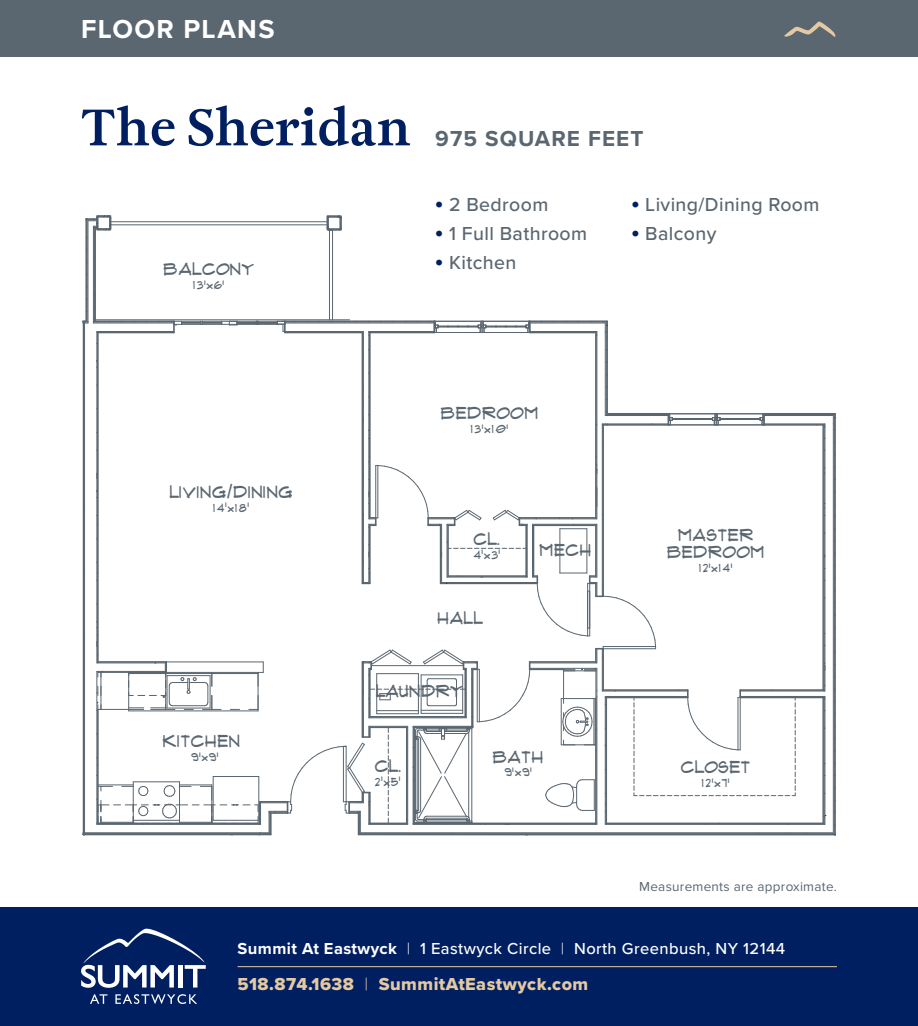
<style>
.page{position:relative;width:918px;height:1026px;background:#fff}
.page>*{position:absolute;margin:0;border:0;box-sizing:border-box;transform-origin:0 0}
.t1{font:700 51px "Adriane Text";letter-spacing:.02em;color:#001f61}
.t2{font:700 27px "Proxima Nova";letter-spacing:.05em;color:#fff}
.t3{font:700 22.5px "Proxima Nova";letter-spacing:.05em;color:#5a6670}
.t4{font:500 19.5px "Proxima Nova";letter-spacing:.02em;color:#5a6670}
.t5{font:18px "Proxima Nova Extrabld";letter-spacing:.025em;color:#e4c9a3}
.t6{font:16.5px/17.4px "Flux Architect";letter-spacing:.005em;color:#5a6670;text-align:center}
.t7{font:500 16.5px "Proxima Nova";letter-spacing:.025em;color:#fff}
.t8{font:13.5px "Proxima Nova";letter-spacing:.02em;color:#5a6670}
.t9{font:11.55px "Flux Architect";letter-spacing:.005em;color:#5a6670}
.t10{font:700 7.2px "Flux Architect";color:#5a6670}
.s1{font-weight:400;font-size:11.55px}
.s2{font-weight:900;font-size:22.5px;color:#001f61}
.s3{font-weight:700;font-size:7.2px}
.s4{font-weight:700}
.s5{font-weight:300}
.s6{font-family:"Proxima Nova";font-weight:300}
</style>
<div class="page">
<div style="left:0;top:907px;width:287px;height:119px;background:#001f61"></div>
<div style="left:270px;top:907px;width:648px;height:119px;background:#001f61"></div>
<hr style="left:238px;top:966px;width:599px;height:1px;background:#e4c9a3">
<svg style="left:81px;top:929px;width:125px;height:59px"></svg>
<svg style="left:90px;top:994px;width:17px;height:10px"></svg>
<svg style="left:115px;top:994px;width:82px;height:10px"></svg>
<div style="left:0;top:0;width:918px;height:57px;background:#5a6670"></div>
<svg style="left:784px;top:22px;width:51px;height:15px"></svg>
<hr style="left:98px;top:332px;width:76px;height:1px;background:#5a6670">
<hr style="left:95px;top:320px;width:79px;height:2px;background:#5a6670">
<hr style="left:285px;top:332px;width:77px;height:1px;background:#5a6670">
<hr style="left:370px;top:332px;width:64px;height:1px;background:#5a6670">
<hr style="left:285px;top:320px;width:149px;height:2px;background:#5a6670">
<hr style="left:530px;top:332px;width:66px;height:1px;background:#5a6670">
<hr style="left:530px;top:320px;width:77px;height:2px;background:#5a6670">
<hr style="left:530px;top:331px;width:67px;height:1px;background:#5a6670">
<hr style="left:285px;top:331px;width:78px;height:1px;background:#5a6670">
<hr style="left:97px;top:331px;width:77px;height:1px;background:#5a6670">
<hr style="left:369px;top:331px;width:65px;height:1px;background:#5a6670">
<hr style="left:530px;top:322px;width:76px;height:1px;background:#5a6670">
<hr style="left:94px;top:322px;width:80px;height:1px;background:#5a6670">
<hr style="left:285px;top:322px;width:149px;height:1px;background:#5a6670">
<hr style="left:530px;top:323px;width:75px;height:1px;background:#5a6670">
<hr style="left:93px;top:323px;width:81px;height:1px;background:#5a6670">
<hr style="left:285px;top:323px;width:149px;height:1px;background:#5a6670">
<hr style="left:595px;top:333px;width:2px;height:92px;background:#5a6670">
<hr style="left:606px;top:333px;width:2px;height:81px;background:#5a6670">
<hr style="left:597px;top:333px;width:1px;height:91px;background:#5a6670">
<hr style="left:605px;top:333px;width:1px;height:83px;background:#5a6670">
<svg style="left:585px;top:321px;width:23px;height:17px"></svg>
<hr style="left:607px;top:424px;width:61px;height:2px;background:#5a6670">
<hr style="left:607px;top:413px;width:61px;height:2px;background:#5a6670">
<hr style="left:764px;top:424px;width:60px;height:2px;background:#5a6670">
<hr style="left:764px;top:413px;width:71px;height:2px;background:#5a6670">
<hr style="left:764px;top:415px;width:69px;height:1px;background:#5a6670">
<hr style="left:607px;top:415px;width:61px;height:1px;background:#5a6670">
<hr style="left:823px;top:425px;width:2px;height:265px;background:#5a6670">
<hr style="left:823px;top:697px;width:2px;height:126px;background:#5a6670">
<hr style="left:834px;top:425px;width:2px;height:411px;background:#5a6670">
<hr style="left:825px;top:696px;width:1px;height:128px;background:#5a6670">
<hr style="left:825px;top:425px;width:1px;height:266px;background:#5a6670">
<hr style="left:833px;top:425px;width:1px;height:408px;background:#5a6670">
<svg style="left:816px;top:413px;width:20px;height:18px"></svg>
<hr style="left:95px;top:320px;width:234px;height:1px;background:#5a6670">
<hr style="left:111px;top:221px;width:216px;height:1px;background:#5a6670">
<hr style="left:111px;top:225px;width:216px;height:1px;background:#5a6670">
<svg style="left:326px;top:215px;width:16px;height:16px"></svg>
<svg style="left:329px;top:320px;width:28px;height:1px"></svg>
<hr style="left:329px;top:230px;width:1px;height:90px;background:#5a6670">
<hr style="left:332px;top:230px;width:1px;height:90px;background:#5a6670">
<hr style="left:823px;top:425px;width:1px;height:265px;background:#5a6670">
<hr style="left:606px;top:823px;width:218px;height:1px;background:#5a6670">
<hr style="left:525px;top:834px;width:311px;height:1px;background:#5a6670">
<hr style="left:605px;top:824px;width:219px;height:1px;background:#5a6670">
<hr style="left:360px;top:833px;width:476px;height:1px;background:#5a6670">
<svg style="left:170px;top:321px;width:116px;height:12px"></svg>
<hr style="left:83px;top:834px;width:150px;height:1px;background:#5a6670">
<hr style="left:83px;top:833px;width:177px;height:1px;background:#5a6670">
<svg style="left:368px;top:391px;width:1px;height:13px"></svg>
<hr style="left:362px;top:333px;width:1px;height:250px;background:#5a6670">
<hr style="left:369px;top:333px;width:2px;height:185px;background:#5a6670">
<hr style="left:363px;top:333px;width:1px;height:250px;background:#5a6670">
<svg style="left:363px;top:332px;width:7px;height:7px"></svg>
<hr style="left:740px;top:697px;width:84px;height:1px;background:#5a6670">
<hr style="left:740px;top:689px;width:84px;height:2px;background:#5a6670">
<hr style="left:740px;top:696px;width:84px;height:1px;background:#5a6670">
<svg style="left:824px;top:685px;width:2px;height:14px"></svg>
<hr style="left:740px;top:691px;width:84px;height:1px;background:#5a6670">
<hr style="left:83px;top:321px;width:1px;height:513px;background:#5a6670">
<hr style="left:97px;top:333px;width:2px;height:329px;background:#5a6670">
<hr style="left:84px;top:321px;width:1px;height:514px;background:#5a6670">
<hr style="left:602px;top:425px;width:2px;height:171px;background:#5a6670">
<hr style="left:595px;top:425px;width:2px;height:93px;background:#5a6670">
<hr style="left:597px;top:425px;width:1px;height:94px;background:#5a6670">
<svg style="left:430px;top:321px;width:114px;height:12px"></svg>
<svg style="left:668px;top:413px;width:102px;height:13px"></svg>
<hr style="left:85px;top:218px;width:2px;height:103px;background:#5a6670">
<hr style="left:94px;top:228px;width:2px;height:93px;background:#5a6670">
<hr style="left:87px;top:218px;width:1px;height:103px;background:#5a6670">
<hr style="left:93px;top:228px;width:1px;height:93px;background:#5a6670">
<svg style="left:83px;top:319px;width:15px;height:5px"></svg>
<hr style="left:88px;top:221px;width:1px;height:100px;background:#5a6670">
<svg style="left:87px;top:215px;width:25px;height:23px"></svg>
<svg style="left:97px;top:445px;width:700px;height:390px"></svg>
<svg style="left:824px;top:663px;width:2px;height:12px"></svg>
<h2 class="t2" style="left:81px;top:8px;width:195px">FLOOR PLANS</h2>
<p class="t1" style="left:81px;top:94px;width:331px">The Sheridan</p>
<p class="t6" style="left:164px;top:260px;width:92px">BALCONY</p>
<p class="t9" style="left:193px;top:278px;width:14px">13<sup>I</sup></p>
<p class="t10" style="left:207px;top:282px;width:19px">X<span class="s1">6</span><sup>I</sup></p>
<p class="t3" style="left:435px;top:121px;width:210px">975 SQUARE FEET</p>
<p class="t4" style="left:435px;top:190px;width:115px"><span class="s2">•</span> 2 Bedroom</p>
<p class="t4" style="left:435px;top:219px;width:153px"><span class="s2">•</span> 1 Full Bathroom</p>
<p class="t4" style="left:435px;top:248px;width:83px"><span class="s2">•</span> Kitchen</p>
<p class="t4" style="left:631px;top:190px;width:190px"><span class="s2">•</span> Living/Dining Room</p>
<p class="t4" style="left:631px;top:219px;width:87px"><span class="s2">•</span> Balcony</p>
<p class="t6" style="left:170px;top:482px;width:125px">LIVING/DINING</p>
<p class="t9" style="left:213px;top:500px;width:37px">14<sup>I</sup> <span class="s3">X</span> 18<sup>I</sup></p>
<p class="t6" style="left:441px;top:404px;width:99px">BEDROOM</p>
<p class="t9" style="left:471px;top:422px;width:39px">13<sup>I</sup> <span class="s3">X</span> 10<sup>I</sup></p>
<p class="t6" style="left:474px;top:529px;width:30px">CL.</p>
<p class="t9" style="left:474px;top:547px;width:11px">4<sup>I</sup></p>
<p class="t10" style="left:484px;top:551px;width:17px">X<span class="s1">3</span><sup>I</sup></p>
<p class="t6" style="left:438px;top:609px;width:47px">HALL</p>
<p class="t6" style="left:540px;top:541px;width:54px">MECH</p>
<p class="t6" style="left:667px;top:525px;width:99px">MASTER<br>BEDROOM</p>
<p class="t9" style="left:699px;top:560px;width:35px">12<sup>I</sup> <span class="s3">X</span> 14<sup>I</sup></p>
<p class="t6" style="left:163px;top:732px;width:79px">KITCHEN</p>
<p class="t9" style="left:192px;top:750px;width:11px">9<sup>I</sup></p>
<p class="t10" style="left:202px;top:754px;width:18px">X<span class="s1">9</span><sup>I</sup></p>
<p class="t6" style="left:376px;top:681px;width:89px">LAUNDRY</p>
<p class="t6" style="left:375px;top:756px;width:30px">CL.</p>
<p class="t9" style="left:375px;top:774px;width:9px">2<sup>I</sup></p>
<p class="t10" style="left:384px;top:778px;width:18px">X<span class="s1">5</span><sup>I</sup></p>
<p class="t6" style="left:493px;top:747px;width:53px">BATH</p>
<p class="t9" style="left:505px;top:765px;width:11px">9<sup>I</sup></p>
<p class="t10" style="left:515px;top:769px;width:18px">X<span class="s1">9</span><sup>I</sup></p>
<p class="t6" style="left:681px;top:758px;width:72px">CLOSET</p>
<p class="t9" style="left:702px;top:776px;width:13px">12<sup>I</sup></p>
<p class="t10" style="left:714px;top:780px;width:16px">X<span class="s1">7</span><sup>I</sup></p>
<p class="t8" style="left:639px;top:879px;width:199px">Measurements are approximate.</p>
<p class="t7" style="left:238px;top:937px;width:549px"><span class="s4">Summit At Eastwyck</span> <span class="s5">|</span> 1 Eastwyck Circle <span class="s5">|</span> North Greenbush, NY 12144</p>
<p class="t5" style="left:238px;top:971px;width:352px">518.874.1638 <span class="s6">|</span> SummitAtEastwyck.com</p>
</div>
